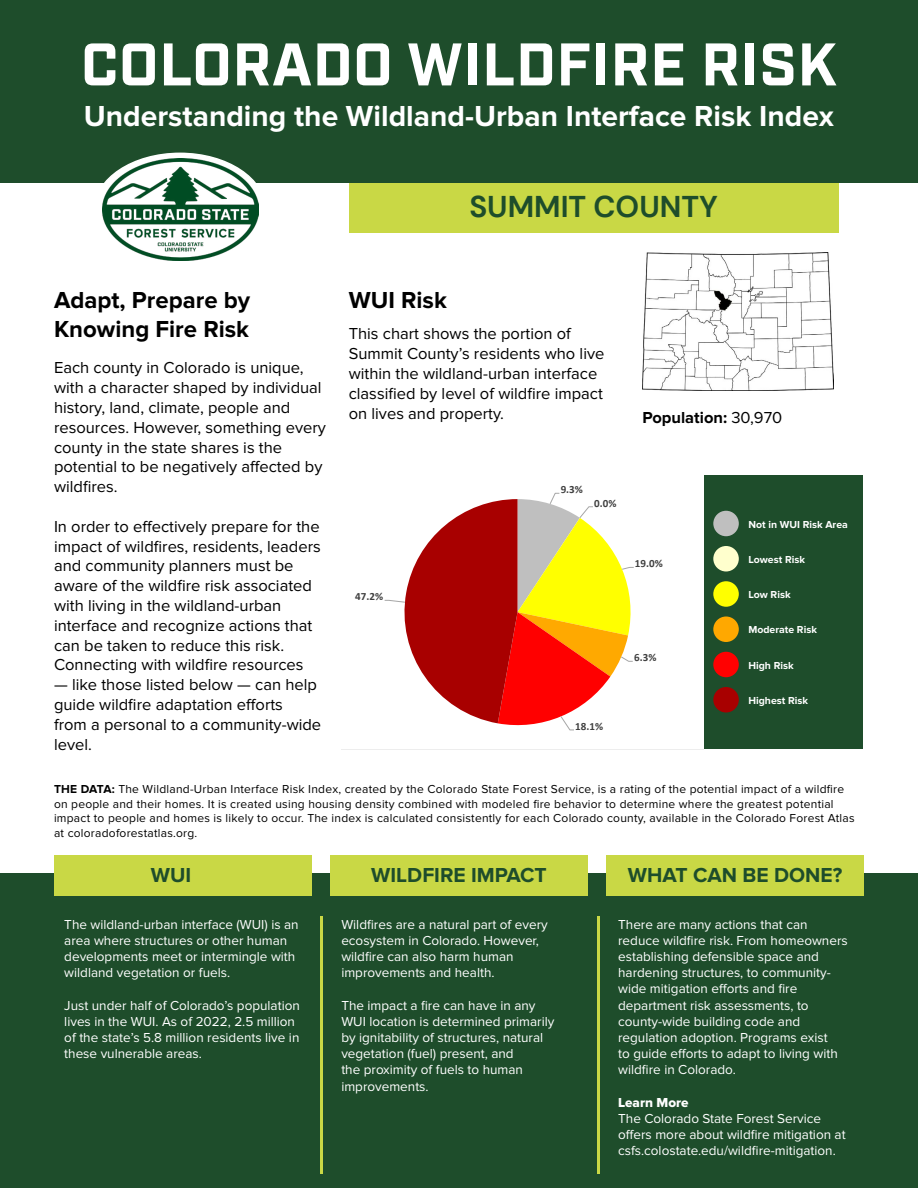
<style>
.page{position:relative;width:918px;height:1188px;background:#fff}
.page>*{position:absolute;margin:0;border:0;box-sizing:border-box;transform-origin:0 0}
.t1{font:700 60px "Industry";letter-spacing:.01em;color:#fff}
.t2{font:700 30px "Proxima Nova";color:#fff}
.t3{font:700 30px "DM Sans";color:#1e4d2b}
.t4{font:700 24px/28.8px "Proxima Nova";color:#000}
.t5{font:700 21px "Proxima Nova";color:#1e4d2b}
.t6{font:16.5px/19.8px "Proxima Nova";color:#000}
.t7{font:700 16.5px "Proxima Nova";color:#000}
.t8{font:13.5px/16.2px "Proxima Nova";color:#fff}
.t9{font:13.5px "Proxima Nova Extrabld";color:#fff}
.t10{font:12px/14.4px "Proxima Nova";letter-spacing:.02em;color:#000}
.t11{font:700 11.1px "Calibri";color:#404040}
.t12{font:700 10.95px "Calibri";letter-spacing:.005em;color:#404040}
.t13{font:700 10.8px "Calibri";color:#404040}
.t14{font:700 10.5px "Proxima Nova";color:#fff}
.s1{font-weight:400}
.s2{font-weight:700}
</style>
<div class="page">
<div style="left:704px;top:475px;width:159px;height:274px;background:#1e4d2b"></div>
<div style="left:349px;top:172px;width:489px;height:61px;background:#c9d845"></div>
<div style="left:0;top:0;width:918px;height:183px;background:#1e4d2b"></div>
<div style="left:0;top:874px;width:918px;height:314px;background:#1e4d2b"></div>
<img style="left:642px;top:252px;width:192px;height:139px">
<div style="left:94px;top:153px;width:172px;height:114px;background:#fff;border-radius:50%"></div>
<img style="left:103px;top:159px;width:155px;height:102px">
<div style="left:54px;top:855px;width:258px;height:41px;background:#c9d845"></div>
<div style="left:330px;top:855px;width:258px;height:41px;background:#c9d845"></div>
<div style="left:606px;top:855px;width:258px;height:41px;background:#c9d845"></div>
<hr style="left:320px;top:916px;width:2px;height:258px;background:#c9d845">
<hr style="left:597px;top:916px;width:2px;height:258px;background:#c9d845">
<div style="left:713px;top:511px;width:26px;height:25px;background:#bfbfbf;border-radius:50%"></div>
<div style="left:713px;top:616px;width:26px;height:26px;background:#ffa800;border-radius:50%"></div>
<div style="left:713px;top:581px;width:26px;height:26px;background:#ff0;border-radius:50%"></div>
<div style="left:713px;top:546px;width:26px;height:26px;background:#ffffcd;border-radius:50%"></div>
<div style="left:713px;top:652px;width:26px;height:25px;background:#ff0101;border-radius:50%"></div>
<div style="left:713px;top:687px;width:26px;height:25px;background:#a80000;border-radius:50%"></div>
<svg style="left:384px;top:492px;width:250px;height:239px"></svg>
<h1 class="t1" style="left:81px;top:29px;width:758px">COLORADO WILDFIRE RISK</h1>
<h2 class="t2" style="left:84px;top:98px;width:752px">Understanding the Wildland-Urban Interface Risk Index</h2>
<h2 class="t3" style="left:469px;top:188px;width:250px">SUMMIT COUNTY</h2>
<h3 class="t4" style="left:54px;top:287px;width:198px">Adapt, Prepare by<br>Knowing Fire Risk</h3>
<p class="t6" style="left:54px;top:358px;width:274px">Each county in Colorado is unique, with a character shaped by individual history, land, climate, people and resources. However, something every county in the state shares is the potential to be negatively affected by wildfires.</p>
<p class="t6" style="left:54px;top:517px;width:268px">In order to effectively prepare for the impact of wildfires, residents, leaders and community planners must be aware of the wildfire risk associated with living in the wildland-urban interface and recognize actions that can be taken to reduce this risk.<br>Connecting with wildfire resources</p>
<p class="t6" style="left:54px;top:675px;width:269px">— like those listed below — can help guide wildfire adaptation efforts<br>from a personal to a community-wide level.</p>
<h3 class="t4" style="left:349px;top:287px;width:100px">WUI Risk</h3>
<p class="t6" style="left:349px;top:324px;width:257px">This chart shows the portion of Summit County’s residents who live within the wildland-urban interface classified by level of wildfire impact on lives and property.</p>
<p class="t7" style="left:642px;top:408px;width:141px">Population: <span class="s1">30,970</span></p>
<p class="t11" style="left:355px;top:589px;width:29px">47.2%</p>
<p class="t12" style="left:362px;top:594px;width:29px">17.0%</p>
<p class="t11" style="left:561px;top:482px;width:24px">9.3%</p>
<p class="t12" style="left:589px;top:491px;width:29px">10.4%</p>
<p class="t13" style="left:584px;top:494px;width:29px">16.6%</p>
<p class="t11" style="left:594px;top:495px;width:24px">0.0%</p>
<p class="t13" style="left:636px;top:549px;width:23px">2.9%</p>
<p class="t13" style="left:635px;top:550px;width:29px">36.9%</p>
<p class="t12" style="left:626px;top:555px;width:29px">24.2%</p>
<p class="t11" style="left:635px;top:556px;width:29px">19.0%</p>
<p class="t12" style="left:571px;top:718px;width:29px">18.8%</p>
<p class="t11" style="left:575px;top:718px;width:29px">18.1%</p>
<p class="t12" style="left:569px;top:725px;width:29px">28.2%</p>
<p class="t11" style="left:634px;top:650px;width:24px">6.3%</p>
<p class="t14" style="left:748px;top:518px;width:101px">Not in WUI Risk Area</p>
<p class="t14" style="left:748px;top:553px;width:58px">Lowest Risk</p>
<p class="t14" style="left:748px;top:589px;width:44px">Low Risk</p>
<p class="t14" style="left:748px;top:624px;width:70px">Moderate Risk</p>
<p class="t14" style="left:748px;top:659px;width:47px">High Risk</p>
<p class="t14" style="left:748px;top:694px;width:61px">Highest Risk</p>
<p class="t10" style="left:54px;top:782px;width:802px"><span class="s2">THE DATA:</span> The Wildland-Urban Interface Risk Index, created by the Colorado State Forest Service, is a rating of the potential impact of a wildfire on people and their homes. It is created using housing density combined with modeled fire behavior to determine where the greatest potential impact to people and homes is likely to occur. The index is calculated consistently for each Colorado county, available in the Colorado Forest Atlas at coloradoforestatlas.org.</p>
<h3 class="t5" style="left:151px;top:863px;width:42px">WUI</h3>
<p class="t8" style="left:64px;top:916px;width:236px">The wildland-urban interface (WUI) is an area where structures or other human developments meet or intermingle with wildland vegetation or fuels.</p>
<p class="t8" style="left:64px;top:997px;width:237px">Just under half of Colorado’s population lives in the WUI. As of 2022, 2.5 million of the state’s 5.8 million residents live in these vulnerable areas.</p>
<h3 class="t5" style="left:371px;top:863px;width:177px">WILDFIRE IMPACT</h3>
<p class="t8" style="left:341px;top:916px;width:208px">Wildfires are a natural part of every ecosystem in Colorado. However, wildfire can also harm human improvements and health.</p>
<p class="t8" style="left:341px;top:997px;width:215px">The impact a fire can have in any<br>WUI location is determined primarily by ignitability of structures, natural vegetation (fuel) present, and<br>the proximity of fuels to human improvements.</p>
<h3 class="t5" style="left:628px;top:863px;width:216px">WHAT CAN BE DONE?</h3>
<p class="t8" style="left:618px;top:916px;width:231px">There are many actions that can reduce wildfire risk. From homeowners establishing defensible space and hardening structures, to community&shy;wide mitigation efforts and fire department risk assessments, to county-wide building code and regulation adoption. Programs exist<br>to guide efforts to adapt to living with wildfire in Colorado.</p>
<p class="t9" style="left:618px;top:1095px;width:72px">Learn More</p>
<p class="t8" style="left:618px;top:1111px;width:229px">The Colorado State Forest Service offers more about wildfire mitigation at csfs.colostate.edu/wildfire-mitigation.</p>
</div>
